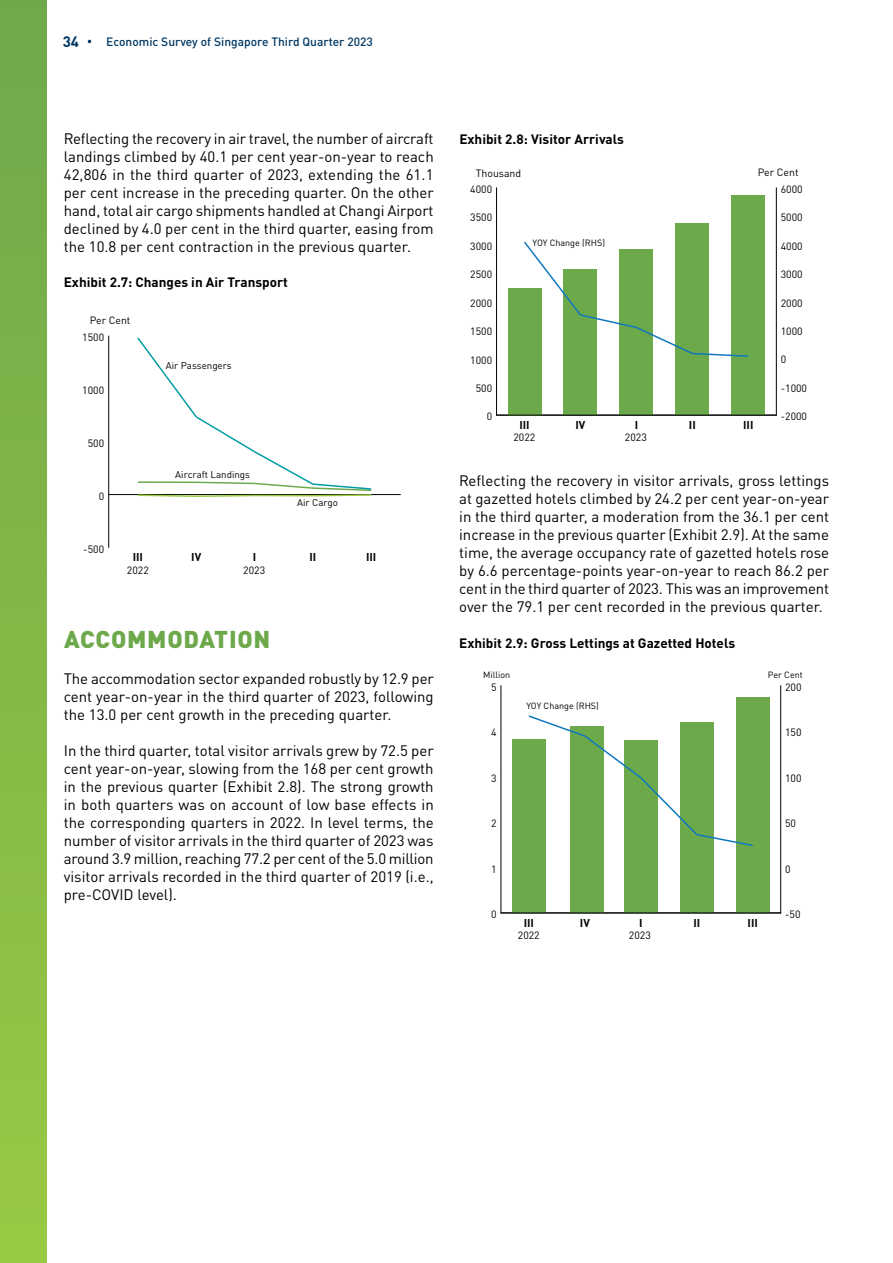
<style>
.page{position:relative;width:893px;height:1263px;background:#fff}
.page>*{position:absolute;margin:0;border:0;box-sizing:border-box;transform-origin:0 0}
.t1{font:900 24px "DIN Pro";letter-spacing:.03em;color:#6da84a}
.t2{font:15px/18px "DIN Pro";color:#000;text-align:justify}
.t3{font:700 15px "DIN Pro";color:#003965}
.t4{font:700 13.5px "DIN Pro";color:#000}
.t5{font:500 12px "DIN Pro";color:#003965}
.t6{font:700 11.25px "DIN Pro";color:#000}
.t7{font:10.5px "DIN Pro";color:#000}
.t8{font:9.75px "DIN Pro";color:#000}
.t9{font:9px "DIN Pro";color:#000}
</style>
<div class="page">
<hr style="left:109px;top:494px;width:291px;height:1px;background:#000">
<hr style="left:108px;top:336px;width:1px;height:211px;background:#000">
<svg style="left:136px;top:337px;width:237px;height:160px"></svg>
<hr style="left:496px;top:188px;width:1px;height:227px;background:#000">
<div style="left:508px;top:288px;width:33px;height:127px;background:#6ca94b"></div>
<div style="left:564px;top:269px;width:33px;height:146px;background:#6ca94b"></div>
<div style="left:620px;top:250px;width:33px;height:165px;background:#6ca94b"></div>
<div style="left:676px;top:224px;width:33px;height:191px;background:#6ca94b"></div>
<div style="left:732px;top:196px;width:33px;height:219px;background:#6ca94b"></div>
<hr style="left:497px;top:415px;width:279px;height:1px;background:#000">
<hr style="left:776px;top:188px;width:1px;height:227px;background:#000">
<svg style="left:524px;top:240px;width:225px;height:118px"></svg>
<hr style="left:501px;top:686px;width:1px;height:227px;background:#000">
<div style="left:512px;top:739px;width:34px;height:174px;background:#6ca94b"></div>
<div style="left:571px;top:726px;width:33px;height:187px;background:#6ca94b"></div>
<div style="left:624px;top:741px;width:34px;height:172px;background:#6ca94b"></div>
<div style="left:680px;top:722px;width:34px;height:191px;background:#6ca94b"></div>
<div style="left:736px;top:697px;width:33px;height:216px;background:#6ca94b"></div>
<hr style="left:501px;top:912px;width:280px;height:1px;background:#000">
<hr style="left:780px;top:686px;width:1px;height:227px;background:#000">
<svg style="left:528px;top:715px;width:225px;height:132px"></svg>
<div style="left:0;top:0;width:47px;height:1263px;background:linear-gradient(to bottom,#6ea84b,#99c843)"></div>
<p class="t3" style="left:63px;top:29px;width:18px">34</p>
<p class="t5" style="left:106px;top:32px;width:268px">Economic Survey of Singapore Third Quarter 2023</p>
<p class="t2" style="left:64px;top:128px;width:371px">Reflecting the recovery in air travel, the number of aircraft landings climbed by 40.1 per cent year-on-year to reach 42,806 in the third quarter of 2023, extending the 61.1 per cent increase in the preceding quarter. On the other hand, total air cargo shipments handled at Changi Airport declined by 4.0 per cent in the third quarter, easing from the 10.8 per cent contraction in the previous quarter.</p>
<p class="t4" style="left:64px;top:271px;width:226px">Exhibit 2.7: Changes in Air Transport</p>
<p class="t7" style="left:90px;top:313px;width:42px">Per Cent</p>
<p class="t7" style="left:82px;top:330px;width:23px">1500</p>
<p class="t7" style="left:82px;top:383px;width:23px">1000</p>
<p class="t7" style="left:88px;top:436px;width:18px">500</p>
<p class="t7" style="left:99px;top:489px;width:7px">0</p>
<p class="t7" style="left:83px;top:542px;width:22px">-500</p>
<p class="t8" style="left:166px;top:359px;width:67px">Air Passengers</p>
<p class="t8" style="left:175px;top:468px;width:76px">Aircraft Landings</p>
<p class="t8" style="left:297px;top:496px;width:42px">Air Cargo</p>
<p class="t6" style="left:133px;top:548px;width:12px">III</p>
<p class="t6" style="left:191px;top:548px;width:11px">IV</p>
<p class="t6" style="left:253px;top:548px;width:5px">I</p>
<p class="t6" style="left:309px;top:548px;width:8px">II</p>
<p class="t6" style="left:366px;top:548px;width:12px">III</p>
<p class="t7" style="left:127px;top:563px;width:23px">2022</p>
<p class="t7" style="left:243px;top:563px;width:23px">2023</p>
<h1 class="t1" style="left:64px;top:619px;width:208px">ACCOMMODATION</h1>
<p class="t2" style="left:64px;top:668px;width:372px">The accommodation sector expanded robustly by 12.9 per cent year-on-year in the third quarter of 2023, following the 13.0 per cent growth in the preceding quarter.</p>
<p class="t2" style="left:64px;top:740px;width:371px">In the third quarter, total visitor arrivals grew by 72.5 per cent year-on-year, slowing from the 168 per cent growth in the previous quarter (Exhibit 2.8). The strong growth in both quarters was on account of low base effects in the corresponding quarters in 2022. In level terms, the number of visitor arrivals in the third quarter of 2023 was around 3.9 million, reaching 77.2 per cent of the 5.0 million visitor arrivals recorded in the third quarter of 2019 (i.e., pre-COVID level).</p>
<p class="t4" style="left:459px;top:128px;width:166px">Exhibit 2.8: Visitor Arrivals</p>
<p class="t7" style="left:476px;top:166px;width:47px">Thousand</p>
<p class="t7" style="left:758px;top:165px;width:42px">Per Cent</p>
<p class="t7" style="left:470px;top:182px;width:23px">4000</p>
<p class="t7" style="left:781px;top:182px;width:23px">6000</p>
<p class="t7" style="left:470px;top:210px;width:23px">3500</p>
<p class="t7" style="left:781px;top:210px;width:23px">5000</p>
<p class="t7" style="left:470px;top:239px;width:23px">3000</p>
<p class="t9" style="left:532px;top:236px;width:74px">YOY Change (RHS)</p>
<p class="t7" style="left:781px;top:239px;width:23px">4000</p>
<p class="t7" style="left:470px;top:267px;width:23px">2500</p>
<p class="t7" style="left:781px;top:267px;width:23px">3000</p>
<p class="t7" style="left:470px;top:296px;width:23px">2000</p>
<p class="t7" style="left:781px;top:296px;width:23px">2000</p>
<p class="t7" style="left:470px;top:324px;width:23px">1500</p>
<p class="t7" style="left:781px;top:324px;width:23px">1000</p>
<p class="t7" style="left:470px;top:353px;width:23px">1000</p>
<p class="t7" style="left:781px;top:353px;width:7px">0</p>
<p class="t7" style="left:476px;top:381px;width:18px">500</p>
<p class="t7" style="left:781px;top:381px;width:28px">-1000</p>
<p class="t7" style="left:487px;top:409px;width:7px">0</p>
<p class="t6" style="left:519px;top:416px;width:12px">III</p>
<p class="t6" style="left:575px;top:416px;width:11px">IV</p>
<p class="t6" style="left:635px;top:416px;width:5px">I</p>
<p class="t6" style="left:689px;top:416px;width:8px">II</p>
<p class="t6" style="left:743px;top:416px;width:12px">III</p>
<p class="t7" style="left:513px;top:430px;width:23px">2022</p>
<p class="t7" style="left:625px;top:430px;width:23px">2023</p>
<p class="t7" style="left:781px;top:409px;width:28px">-2000</p>
<p class="t2" style="left:459px;top:470px;width:371px">Reflecting the recovery in visitor arrivals, gross lettings at gazetted hotels climbed by 24.2 per cent year-on-year in the third quarter, a moderation from the 36.1 per cent increase in the previous quarter (Exhibit 2.9). At the same time, the average occupancy rate of gazetted hotels rose by 6.6 percentage-points year-on-year to reach 86.2 per cent in the third quarter of 2023. This was an improvement over the 79.1 per cent recorded in the previous quarter.</p>
<p class="t4" style="left:459px;top:632px;width:277px">Exhibit 2.9: Gross Lettings at Gazetted Hotels</p>
<p class="t9" style="left:483px;top:669px;width:29px">Million</p>
<p class="t9" style="left:768px;top:669px;width:36px">Per Cent</p>
<p class="t7" style="left:491px;top:680px;width:7px">5</p>
<p class="t7" style="left:785px;top:680px;width:18px">200</p>
<p class="t9" style="left:526px;top:700px;width:74px">YOY Change (RHS)</p>
<p class="t7" style="left:491px;top:725px;width:7px">4</p>
<p class="t7" style="left:785px;top:725px;width:18px">150</p>
<p class="t7" style="left:491px;top:771px;width:7px">3</p>
<p class="t7" style="left:785px;top:771px;width:18px">100</p>
<p class="t7" style="left:491px;top:816px;width:7px">2</p>
<p class="t7" style="left:785px;top:816px;width:12px">50</p>
<p class="t7" style="left:491px;top:862px;width:7px">1</p>
<p class="t7" style="left:785px;top:862px;width:7px">0</p>
<p class="t7" style="left:491px;top:907px;width:7px">0</p>
<p class="t6" style="left:524px;top:913px;width:12px">III</p>
<p class="t6" style="left:580px;top:913px;width:11px">IV</p>
<p class="t6" style="left:639px;top:913px;width:5px">I</p>
<p class="t6" style="left:693px;top:913px;width:8px">II</p>
<p class="t6" style="left:748px;top:913px;width:12px">III</p>
<p class="t7" style="left:518px;top:928px;width:23px">2022</p>
<p class="t7" style="left:629px;top:928px;width:23px">2023</p>
<p class="t7" style="left:785px;top:907px;width:17px">-50</p>
</div>
